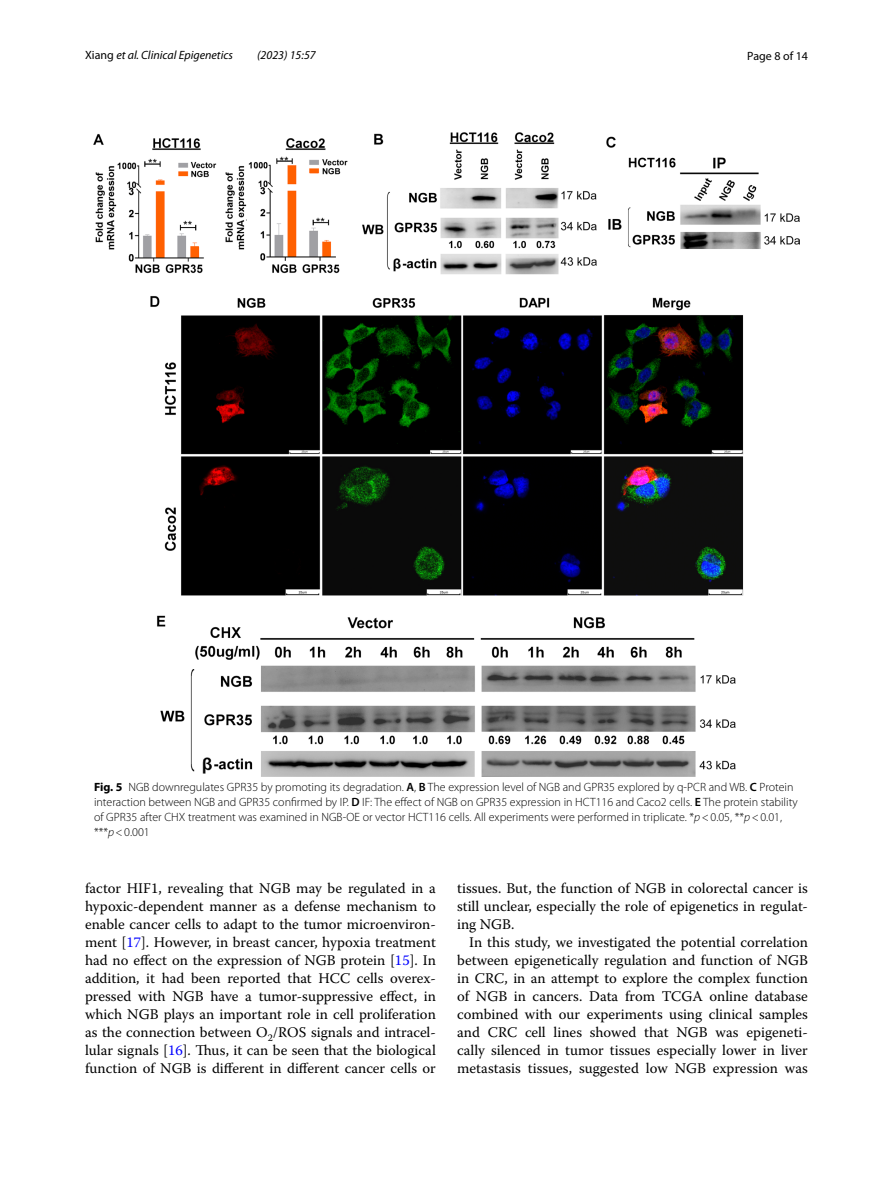
<style>
.page{position:relative;width:893px;height:1187px;background:#fff}
.page>*{position:absolute;margin:0;border:0;box-sizing:border-box;transform-origin:0 0}
.t1{font:14.7px/18px "Warnock Pro";color:#000;text-align:justify}
.t2{font:300 12px/15px "Myriad Pro";color:#000}
.t3{font:italic 12px "Myriad Pro";color:#000}
.t4{font:12px "Myriad Pro";color:#000}
.s1{font-style:normal}
.s2{font-weight:700}
.s3{font-weight:600}
.s4{font-style:italic}
.s5{color:#00f}
</style>
<div class="page">
<img style="left:94px;top:133px;width:705px;height:643px">
<p class="t3" style="left:85px;top:48px;width:150px"><span class="s1">Xiang</span> et al. Clinical Epigenetics</p>
<p class="t3" style="left:257px;top:48px;width:60px">(2023) 15:57</p>
<p class="t4" style="left:747px;top:48px;width:62px">Page 8 of 14</p>
<p class="t2" style="left:94px;top:780px;width:705px"><span class="s2">Fig. 5</span> NGB downregulates GPR35 by promoting its degradation. <span class="s3">A</span>, <span class="s3">B</span> The expression level of NGB and GPR35 explored by q-PCR and WB. <span class="s3">C</span> Protein interaction between NGB and GPR35 confirmed by IP. <span class="s3">D</span> IF: The effect of NGB on GPR35 expression in HCT116 and Caco2 cells. <span class="s3">E</span> The protein stability of GPR35 after CHX treatment was examined in NGB-OE or vector HCT116 cells. All experiments were performed in triplicate. *<span class="s4">p</span>&lt;0.05, **<span class="s4">p</span>&lt;0.01, ***<span class="s4">p</span>&lt;0.001</p>
<p class="t1" style="left:85px;top:878px;width:352px">factor HIF1, revealing that NGB may be regulated in a hypoxic-dependent manner as a defense mechanism to enable cancer cells to adapt to the tumor microenviron&shy;ment [<span class="s5">17</span>]. However, in breast cancer, hypoxia treatment had no effect on the expression of NGB protein [<span class="s5">15</span>]. In addition, it had been reported that HCC cells overex&shy;pressed with NGB have a tumor-suppressive effect, in which NGB plays an important role in cell proliferation as the connection between O<sub>2</sub>/ROS signals and intracel&shy;lular signals [<span class="s5">16</span>]. Thus, it can be seen that the biological function of NGB is different in different cancer cells or</p>
<p class="t1" style="left:457px;top:878px;width:352px">tissues. But, the function of NGB in colorectal cancer is still unclear, especially the role of epigenetics in regulat&shy;ing NGB.</p>
<p class="t1" style="left:457px;top:932px;width:352px;text-indent:12px">In this study, we investigated the potential correlation between epigenetically regulation and function of NGB in CRC, in an attempt to explore the complex function of NGB in cancers. Data from TCGA online database combined with our experiments using clinical samples and CRC cell lines showed that NGB was epigeneti&shy;cally silenced in tumor tissues especially lower in liver metastasis tissues, suggested low NGB expression was</p>
</div>
